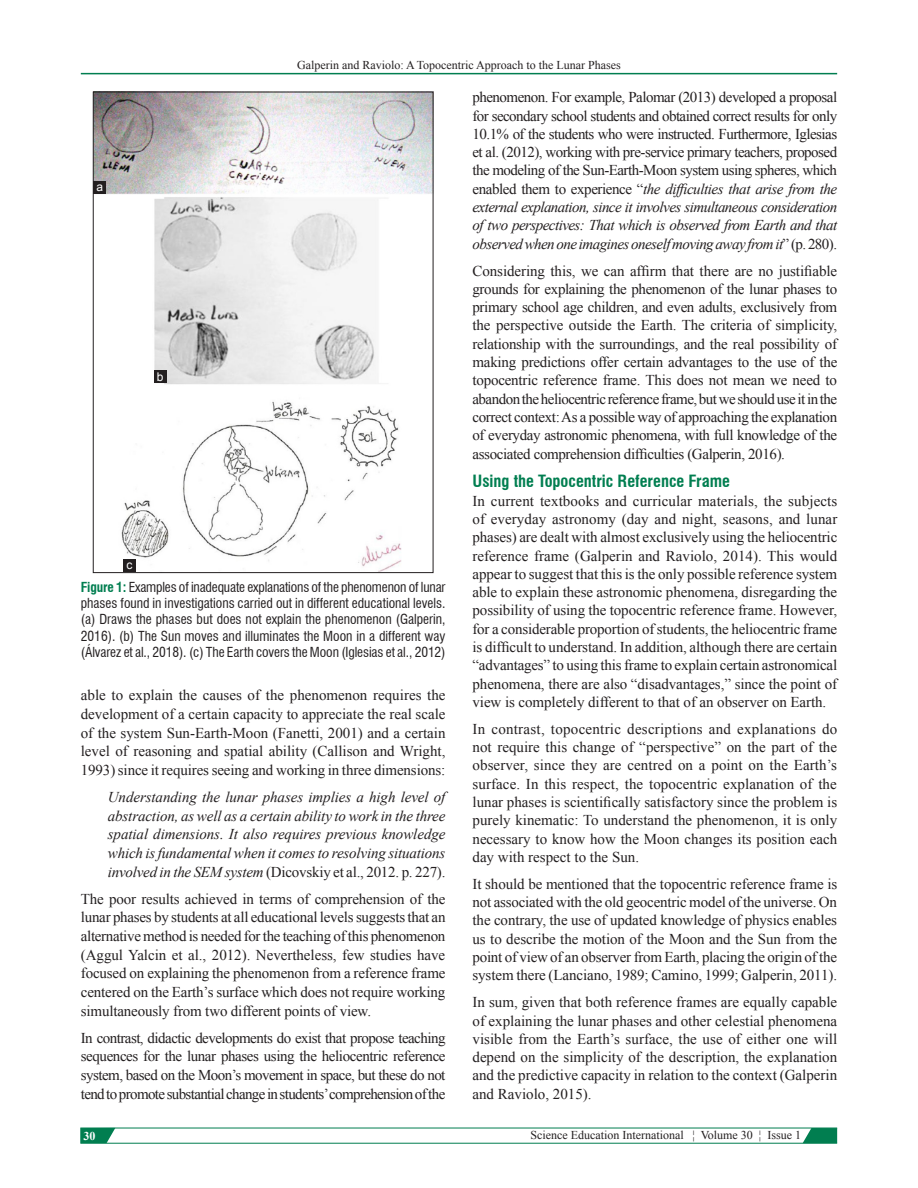
<style>
.page{position:relative;width:918px;height:1188px;background:#fff}
.page>*{position:absolute;margin:0;border:0;box-sizing:border-box;transform-origin:0 0}
.t1{font:700 condensed 16.5px "Swiss 721 BT";color:#017e50}
.TX{font:15px/18.3px "Times New Roman";letter-spacing:-.01em;color:#231f20;text-align:justify}
.LL{font:italic 15px/18.6px "Times New Roman";letter-spacing:-.01em;color:#231f20;text-align:justify}
.FGC{font:condensed 13.5px/16.2px "Swiss 721 BT";letter-spacing:-.005em;color:#231f20;text-align:justify}
.t2{font:12px "Times New Roman";color:#231f20}
.LABEL{font:12px "Arial";color:#fff}
.t3{font:700 12px "Times New Roman";color:#fff}
.s1{font-weight:700;color:#017e50}
.s2{font-style:normal}
.s3{font-style:italic}
</style>
<div class="page">
<hr style="left:81px;top:73px;width:756px;height:1px;background:#017e50">
<svg style="left:80px;top:1128px;width:758px;height:16px"></svg>
<img style="left:95px;top:94px;width:336px;height:477px">
<div style="left:123px;top:560px;width:13px;height:12px;background:#231f20"></div>
<div style="left:154px;top:370px;width:13px;height:13px;background:#231f20"></div>
<div style="left:93px;top:182px;width:13px;height:12px;background:#231f20"></div>
<p class="t2" style="left:297px;top:56px;width:325px">Galperin and Raviolo: A Topocentric Approach to the Lunar Phases</p>
<p class="LABEL" style="left:96px;top:179px;width:8px">a</p>
<p class="LABEL" style="left:157px;top:369px;width:8px">b</p>
<p class="LABEL" style="left:126px;top:557px;width:7px">c</p>
<p class="FGC" style="left:81px;top:579px;width:366px"><span class="s1">Figure 1:</span> Examples of inadequate explanations of the phenomenon of lunar phases found in investigations carried out in different educational levels. (a) Draws the phases but does not explain the phenomenon (Galperin, 2016). (b) The Sun moves and illuminates the Moon in a different way (Álvarez et al., 2018). (c) The Earth covers the Moon (Iglesias et al., 2012)</p>
<p class="TX" style="left:81px;top:686px;width:366px">able to explain the causes of the phenomenon requires the development of a certain capacity to appreciate the real scale of the system Sun-Earth-Moon (Fanetti, 2001) and a certain level of reasoning and spatial ability (Callison and Wright, 1993) since it requires seeing and working in three dimensions:</p>
<p class="LL" style="left:108px;top:787px;width:339px">Understanding the lunar phases implies a high level of abstraction, as well as a certain ability to work in the three spatial dimensions. It also requires previous knowledge which is fundamental when it comes to resolving situations involved in the SEM system <span class="s2">(Dicovskiy et al., 2012. p. 227).</span></p>
<p class="TX" style="left:81px;top:889px;width:366px">The poor results achieved in terms of comprehension of the lunar phases by students at all educational levels suggests that an alternative method is needed for the teaching of this phenomenon (Aggul Yalcin et al., 2012). Nevertheless, few studies have focused on explaining the phenomenon from a reference frame centered on the Earth’s surface which does not require working simultaneously from two different points of view.</p>
<p class="TX" style="left:81px;top:1028px;width:366px">In contrast, didactic developments do exist that propose teaching sequences for the lunar phases using the heliocentric reference system, based on the Moon’s movement in space, but these do not tend to promote substantial change in students’ comprehension of the</p>
<p class="TX" style="left:472px;top:88px;width:366px">phenomenon. For example, Palomar (2013) developed a proposal for secondary school students and obtained correct results for only 10.1% of the students who were instructed. Furthermore, Iglesias et al. (2012), working with pre-service primary teachers, proposed the modeling of the Sun-Earth-Moon system using spheres, which enabled them to experience “<span class="s3">the difficulties that arise from the external explanation, since it involves simultaneous consideration of two perspectives: That which is observed from Earth and that observed when one imagines oneself moving away from it</span>” (p.280).</p>
<p class="TX" style="left:472px;top:261px;width:366px">Considering this, we can affirm that there are no justifiable grounds for explaining the phenomenon of the lunar phases to primary school age children, and even adults, exclusively from the perspective outside the Earth. The criteria of simplicity, relationship with the surroundings, and the real possibility of making predictions offer certain advantages to the use of the topocentric reference frame. This does not mean we need to abandon the heliocentric reference frame, but we should use it in the correct context: As a possible way of approaching the explanation of everyday astronomic phenomena, with full knowledge of the associated comprehension difficulties (Galperin, 2016).</p>
<h2 class="t1" style="left:472px;top:471px;width:259px">Using the Topocentric Reference Frame</h2>
<p class="TX" style="left:472px;top:491px;width:366px">In current textbooks and curricular materials, the subjects of everyday astronomy (day and night, seasons, and lunar phases) are dealt with almost exclusively using the heliocentric reference frame (Galperin and Raviolo, 2014). This would appear to suggest that this is the only possible reference system able to explain these astronomic phenomena, disregarding the possibility of using the topocentric reference frame. However, for a considerable proportion of students, the heliocentric frame is difficult to understand. In addition, although there are certain “advantages” to using this frame to explain certain astronomical phenomena, there are also “disadvantages,” since the point of view is completely different to that of an observer on Earth.</p>
<p class="TX" style="left:472px;top:719px;width:366px">In contrast, topocentric descriptions and explanations do not require this change of “perspective” on the part of the observer, since they are centred on a point on the Earth’s surface. In this respect, the topocentric explanation of the lunar phases is scientifically satisfactory since the problem is purely kinematic: To understand the phenomenon, it is only necessary to know how the Moon changes its position each day with respect to the Sun.</p>
<p class="TX" style="left:472px;top:874px;width:366px">It should be mentioned that the topocentric reference frame is not associated with the old geocentric model of the universe. On the contrary, the use of updated knowledge of physics enables us to describe the motion of the Moon and the Sun from the point of view of an observer from Earth, placing the origin of the system there (Lanciano, 1989; Camino, 1999; Galperin, 2011).</p>
<p class="TX" style="left:472px;top:993px;width:366px">In sum, given that both reference frames are equally capable of explaining the lunar phases and other celestial phenomena visible from the Earth’s surface, the use of either one will depend on the simplicity of the description, the explanation and the predictive capacity in relation to the context (Galperin and Raviolo, 2015).</p>
<p class="t3" style="left:84px;top:1127px;width:13px">30</p>
<p class="t2" style="left:530px;top:1127px;width:272px">Science Education International ¦ Volume 30 ¦ Issue 1</p>
</div>
